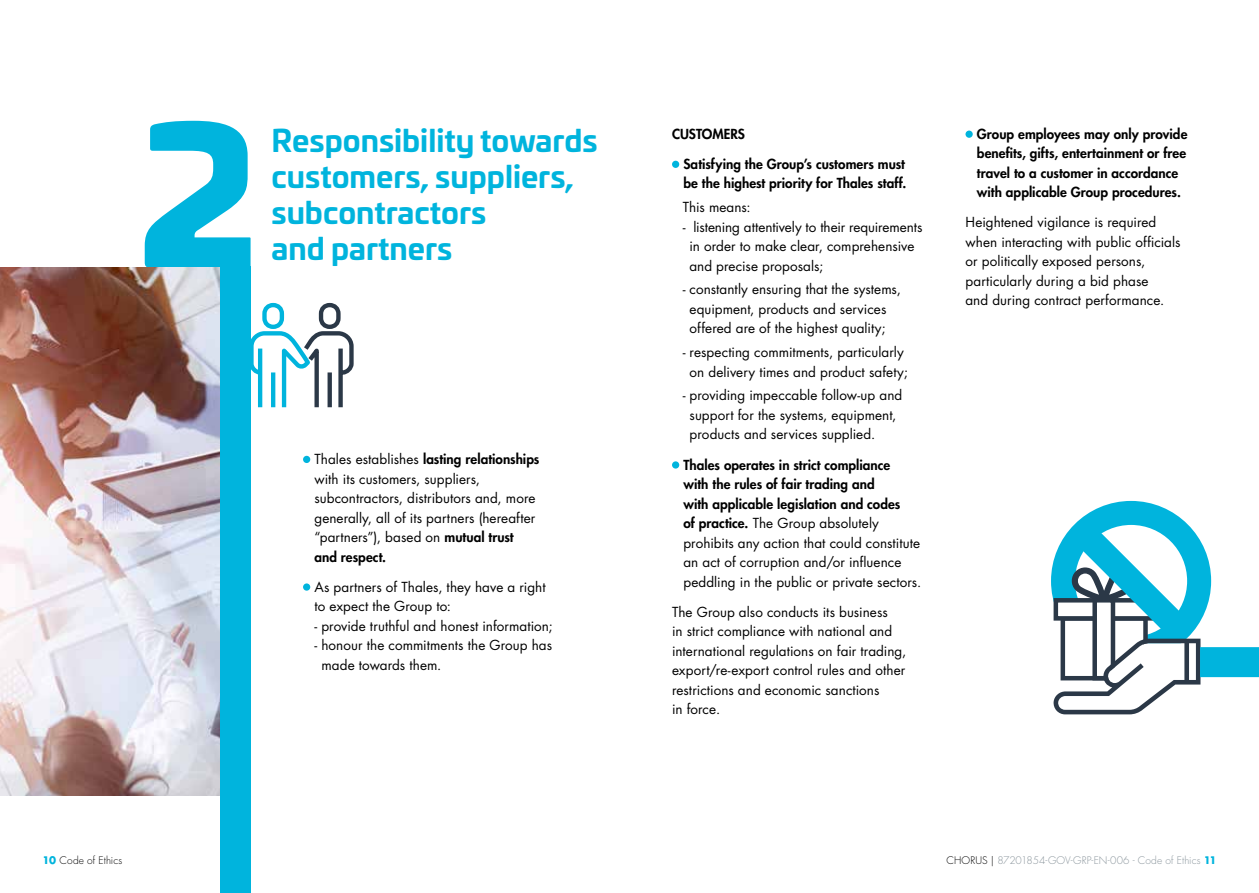
<style>
.page{position:relative;width:1259px;height:893px;background:#fff}
.page>*{position:absolute;margin:0;border:0;box-sizing:border-box;transform-origin:0 0}
.t1{font:900 186px "Univia Pro";color:#00b4dd}
.t2{font:700 30px/36px "Univia Pro";color:#00b4dd}
.t3{font:13.5px/19.5px "Futura Std";letter-spacing:.005em;color:#000}
.t4{font:800 13.5px/19.5px "Futura Std";letter-spacing:.005em;color:#000}
.t5{font:300 10.2px "Futura Std";letter-spacing:.005em;color:#8a959c}
.t6{font:300 10.2px "Futura Std";letter-spacing:.01em;color:#000}
.s1{font-weight:800}
.s2{font-weight:700;color:#00b4dd}
.s3{color:#000}
</style>
<div class="page">
<div style="left:221px;top:267px;width:30px;height:626px;background:#00b4dd"></div>
<svg style="left:251px;top:302px;width:103px;height:106px"></svg>
<div style="left:319px;top:303px;width:21px;height:26px;border:4px solid #2b3847;border-radius:9px"></div>
<svg style="left:1051px;top:500px;width:166px;height:214px"></svg>
<div style="left:1200px;top:647px;width:59px;height:30px;background:#00b4dd"></div>
<img style="left:0;top:268px;width:219px;height:527px">
<div style="left:303px;top:456px;width:7px;height:7px;background:#00b4dd;border-radius:50%"></div>
<div style="left:303px;top:583px;width:7px;height:8px;background:#00b4dd;border-radius:50%"></div>
<div style="left:672px;top:161px;width:7px;height:7px;background:#00b4dd;border-radius:50%"></div>
<div style="left:672px;top:461px;width:7px;height:8px;background:#00b4dd;border-radius:50%"></div>
<div style="left:965px;top:131px;width:7px;height:7px;background:#00b4dd;border-radius:50%"></div>
<h1 class="t1" style="left:139px;top:44px;width:120px">2</h1>
<h2 class="t2" style="left:271px;top:120px;width:328px">Responsibility towards customers, suppliers, subcontractors<br>and partners</h2>
<p class="t3" style="left:314px;top:449px;width:226px">Thales establishes <span class="s1">lasting relationships </span>with its customers, suppliers, subcontractors, distributors and, more generally, all of its partners (hereafter “partners”), based on <span class="s1">mutual trust and respect.</span></p>
<p class="t3" style="left:314px;top:577px;width:233px">As partners of Thales, they have a right to expect the Group to:</p>
<p class="t3" style="left:314px;top:616px;width:240px">- provide truthful and honest information;</p>
<p class="t3" style="left:321px;top:636px;width:232px;text-indent:-7px">- honour the commitments the Group has made towards them.</p>
<p class="t4" style="left:672px;top:124px;width:74px">CUSTOMERS</p>
<p class="t4" style="left:683px;top:154px;width:224px">Satisfying the Group’s customers must be the highest priority for Thales staff.</p>
<p class="t3" style="left:682px;top:198px;width:70px">This means:</p>
<p class="t3" style="left:689px;top:217px;width:234px;text-indent:-7px">- listening attentively to their requirements in order to make clear, comprehensive and precise proposals;</p>
<p class="t3" style="left:689px;top:280px;width:213px;text-indent:-7px">- constantly ensuring that the systems, equipment, products and services offered are of the highest quality;</p>
<p class="t3" style="left:682px;top:343px;width:227px;text-align:center">- respecting commitments, particularly on delivery times and product safety;</p>
<p class="t3" style="left:689px;top:386px;width:214px;text-indent:-7px">- providing impeccable follow-up and support for the systems, equipment, products and services supplied.</p>
<p class="t3" style="left:683px;top:455px;width:239px"><span class="s1">Thales operates in strict compliance<br>with the rules of fair trading and<br>with applicable legislation and codes<br>of practice.</span> The Group absolutely prohibits any action that could constitute an act of corruption and/or influence peddling in the public or private sectors.</p>
<p class="t3" style="left:672px;top:602px;width:236px">The Group also conducts its business<br>in strict compliance with national and international regulations on fair trading, export/re-export control rules and other restrictions and economic sanctions<br>in force.</p>
<p class="t4" style="left:977px;top:124px;width:212px">Group employees may only provide benefits, gifts, entertainment or free travel to a customer in accordance with applicable Group procedures.</p>
<p class="t3" style="left:965px;top:213px;width:216px">Heightened vigilance is required when interacting with public officials or politically exposed persons, particularly during a bid phase<br>and during contract performance.</p>
<p class="t6" style="left:43px;top:854px;width:81px"><span class="s2">10</span> Code of Ethics</p>
<p class="t5" style="left:946px;top:854px;width:271px"><span class="s3">CHORUS |</span> 87201854-GOV-GRP-EN-006 - Code of Ethics <span class="s2">11</span></p>
</div>
